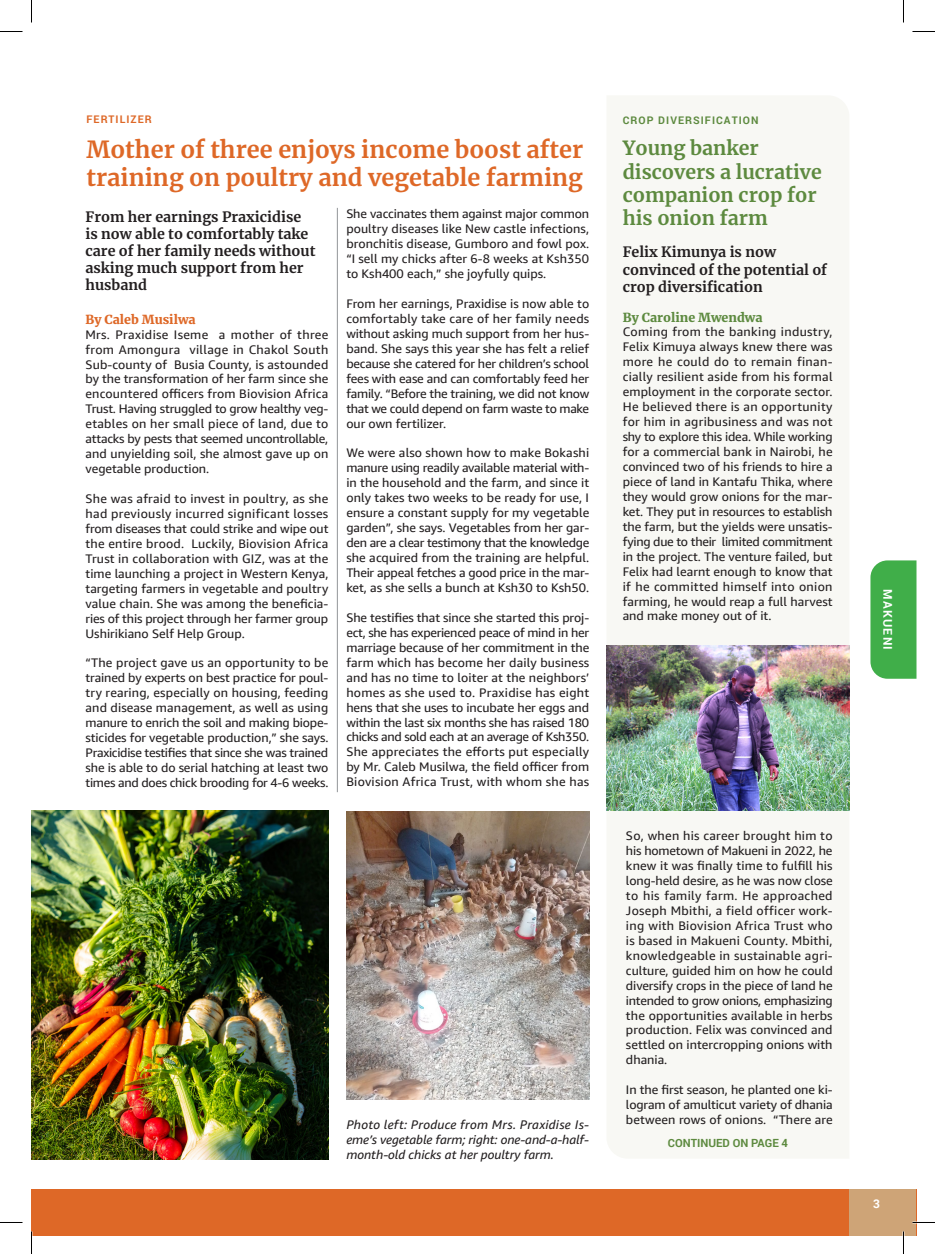
<style>
.page{position:relative;width:935px;height:1254px;background:#fff}
.page>*{position:absolute;margin:0;border:0;box-sizing:border-box;transform-origin:0 0}
.t1{font:700 23.55px/28.2px "Merriweather";color:#de6827}
.t2{font:700 19.5px/23.4px "Merriweather";color:#5d8a3f}
.t3{font:700 14.25px/17.1px "Merriweather";color:#231f20}
.t4{font:12.45px/15px "Amazon Ember";color:#231f20;text-align:justify}
.t5{font:italic 12.45px/15px "Amazon Ember";color:#231f20;text-align:justify}
.t6{font:900 12.45px "Merriweather";color:#5d8a3f}
.t7{font:900 12.45px "Merriweather";color:#de6827}
.t8{font:700 12px "Roboto";letter-spacing:.1em;color:#fff}
.t9{font:700 11.25px "Roboto";color:#5d8a3f}
.t10{font:700 10.5px "Roboto";letter-spacing:.1em;color:#5d8a3f}
.t11{font:700 10.5px "Roboto";letter-spacing:.1em;color:#de6827}
</style>
<div class="page">
<div style="left:32px;top:1189px;width:884px;height:46px;background:#de6827"></div>
<div style="left:849px;top:1189px;width:67px;height:46px;background:#cea477"></div>
<div style="left:606px;top:96px;width:243px;height:1062px;background:#f8f8f4"></div>
<img style="left:32px;top:811px;width:296px;height:348px">
<img style="left:606px;top:646px;width:243px;height:165px">
<div style="left:870px;top:560px;width:46px;height:119px;background:#40ae49"></div>
<hr style="left:337px;top:208px;width:1px;height:584px;background:#939598">
<img style="left:346px;top:811px;width:243px;height:288px">
<hr style="left:912px;top:1221px;width:23px;height:2px;background:#fff">
<hr style="left:902px;top:1231px;width:2px;height:23px;background:#fff">
<svg style="left:0;top:31px;width:22px;height:1px"></svg>
<svg style="left:912px;top:31px;width:23px;height:1px"></svg>
<svg style="left:0;top:1222px;width:22px;height:1px"></svg>
<svg style="left:912px;top:1222px;width:23px;height:1px"></svg>
<svg style="left:31px;top:0;width:1px;height:23px"></svg>
<svg style="left:31px;top:1231px;width:1px;height:23px"></svg>
<svg style="left:903px;top:0;width:1px;height:23px"></svg>
<svg style="left:903px;top:1231px;width:1px;height:23px"></svg>
<p class="t11" style="left:87px;top:112px;width:67px">FERTILIZER</p>
<p class="t10" style="left:623px;top:112px;width:137px">CROP DIVERSIFICATION</p>
<p class="t1" style="left:87px;top:134px;width:498px">Mother of three enjoys income boost after training on poultry and vegetable farming</p>
<p class="t3" style="left:86px;top:208px;width:231px">From her earnings Praxicidise is now able to comfortably take care of her family needs without asking much support from her husband</p>
<p class="t4" style="left:346px;top:206px;width:244px">She vaccinates them against major common poultry diseases like New castle infections, bronchitis disease, Gumboro and fowl pox. “I sell my chicks after 6-8 weeks at Ksh350 to Ksh400 each,” she joyfully quips.</p>
<p class="t4" style="left:346px;top:296px;width:244px">From her earnings, Praxidise is now able to comfortably take care of her family needs without asking much support from her hus&shy;band. She says this year she has felt a relief because she catered for her children’s school fees with ease and can comfortably feed her family. “Before the training, we did not know that we could depend on farm waste to make our own fertilizer.</p>
<p class="t4" style="left:346px;top:446px;width:244px">We were also shown how to make Bokashi manure using readily available material with&shy;in the household and the farm, and since it only takes two weeks to be ready for use, I ensure a constant supply for my vegetable garden”, she says. Vegetables from her gar&shy;den are a clear testimony that the knowledge she acquired from the training are helpful.<br>Their appeal fetches a good price in the mar&shy;ket, as she sells a bunch at Ksh30 to Ksh50.</p>
<p class="t4" style="left:346px;top:610px;width:244px">She testifies that since she started this proj&shy;ect, she has experienced peace of mind in her marriage because of her commitment in the farm which has become her daily business and has no time to loiter at the neighbors’ homes as she used to. Praxidise has eight hens that she uses to incubate her eggs and within the last six months she has raised 180 chicks and sold each at an average of Ksh350.<br>She appreciates the efforts put especially by Mr. Caleb Musilwa, the field officer from Biovision Africa Trust, with whom she has</p>
<p class="t7" style="left:86px;top:310px;width:112px">By Caleb Musilwa</p>
<p class="t4" style="left:86px;top:327px;width:244px">Mrs. Praxidise Iseme a mother of three from Amongura village in Chakol South Sub-county of Busia County, is astounded by the transformation of her farm since she encountered officers from Biovision Africa Trust. Having struggled to grow healthy veg&shy;etables on her small piece of land, due to attacks by pests that seemed uncontrollable, and unyielding soil, she almost gave up on vegetable production.</p>
<p class="t4" style="left:86px;top:491px;width:244px">She was afraid to invest in poultry, as she had previously incurred significant losses from diseases that could strike and wipe out the entire brood. Luckily, Biovision Africa Trust in collaboration with GIZ, was at the time launching a project in Western Kenya, targeting farmers in vegetable and poultry value chain. She was among the beneficia&shy;ries of this project through her farmer group Ushirikiano Self Help Group.</p>
<p class="t4" style="left:86px;top:655px;width:244px">“The project gave us an opportunity to be trained by experts on best practice for poul&shy;try rearing, especially on housing, feeding and disease management, as well as using manure to enrich the soil and making biope&shy;sticides for vegetable production,” she says.</p>
<p class="t4" style="left:86px;top:745px;width:244px">Praxicidise testifies that since she was trained she is able to do serial hatching at least two times and does chick brooding for 4-6 weeks.</p>
<p class="t5" style="left:346px;top:1117px;width:244px">Photo left: Produce from Mrs. Praxidise Is&shy;eme’s vegetable farm; right: one-and-a-half&shy;month-old chicks at her poultry farm.</p>
<p class="t2" style="left:623px;top:136px;width:200px">Young banker discovers a lucrative companion crop for his onion farm</p>
<p class="t3" style="left:623px;top:243px;width:206px">Felix Kimunya is now convinced of the potential of crop diversification</p>
<p class="t6" style="left:623px;top:308px;width:141px">By Caroline Mwendwa</p>
<p class="t4" style="left:623px;top:325px;width:211px">Coming from the banking industry, Felix Kimuya always knew there was more he could do to remain finan&shy;cially resilient aside from his formal employment in the corporate sector.<br>He believed there is an opportunity for him in agribusiness and was not shy to explore this idea. While working for a commercial bank in Nairobi, he convinced two of his friends to hire a piece of land in Kantafu Thika, where they would grow onions for the mar&shy;ket. They put in resources to establish the farm, but the yields were unsatis&shy;fying due to their limited commitment in the project. The venture failed, but Felix had learnt enough to know that if he committed himself into onion farming, he would reap a full harvest and make money out of it.</p>
<p class="t4" style="left:626px;top:828px;width:208px">So, when his career brought him to his hometown of Makueni in 2022, he knew it was finally time to fulfill his long-held desire, as he was now close to his family farm. He approached Joseph Mbithi, a field officer work&shy;ing with Biovision Africa Trust who is based in Makueni County. Mbithi, knowledgeable in sustainable agri&shy;culture, guided him on how he could diversify crops in the piece of land he intended to grow onions, emphasizing the opportunities available in herbs production. Felix was convinced and settled on intercropping onions with dhania.</p>
<p class="t4" style="left:626px;top:1082px;width:208px">In the first season, he planted one ki&shy;logram of amulticut variety of dhania between rows of onions. “There are</p>
<p class="t9" style="left:668px;top:1135px;width:122px">CONTINUED ON PAGE 4</p>
<p class="t8" style="left:896px;top:589px;width:62px;rotate:90deg">MAKUENI</p>
<p class="t8" style="left:873px;top:1195px;width:8px">3</p>
</div>
